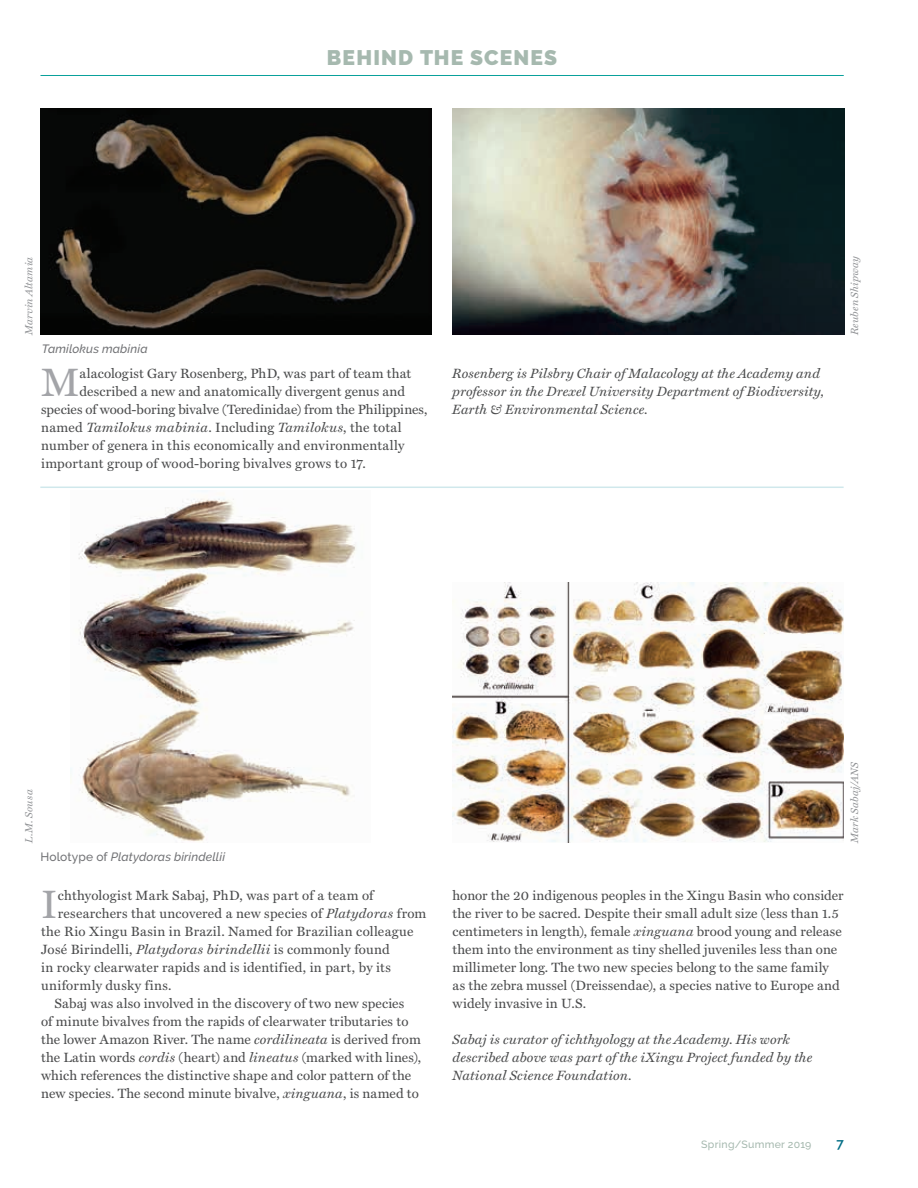
<style>
.page{position:relative;width:918px;height:1188px;background:#fff}
.page>*{position:absolute;margin:0;border:0;box-sizing:border-box;transform-origin:0 0}
.t1{font:39.9px "Miller Text Roman";color:#a3a4a8}
.t2{font:900 21px "Raleway";letter-spacing:.055em;color:#a6b9af}
.t3{font:13.5px/18px "Miller Text Roman";letter-spacing:.01em;color:#4b4c4d}
.t4{font:italic 13.5px/18px "Miller Text";letter-spacing:.015em;color:#4b4c4d}
.t5{font:600 13.5px "Raleway";color:#016d85}
.t6{font:italic 500 12px "Raleway";letter-spacing:.015em;color:#717275}
.t7{font:italic 10.5px "Miller Text";letter-spacing:.02em;color:#919396}
.t8{font:500 10.5px "Raleway";letter-spacing:.03em;color:#a6b9af}
.s1{font-family:"Miller Text Roman";font-style:normal}
.s2{font-style:normal}
.s3{font-family:"Miller Text";font-style:italic}
</style>
<div class="page">
<hr style="left:40px;top:75px;width:804px;height:1px;background:#0aa19b">
<img style="left:70px;top:493px;width:286px;height:350px">
<img style="left:452px;top:582px;width:392px;height:261px">
<img style="left:453px;top:108px;width:391px;height:227px">
<img style="left:40px;top:108px;width:392px;height:227px">
<hr style="left:40px;top:487px;width:804px;height:1px;background:#d0e8ec">
<h2 class="t2" style="left:327px;top:46px;width:232px">BEHIND THE SCENES</h2>
<p class="t7" style="left:23px;top:335px;width:79px;rotate:-90deg">Marvin Altamia</p>
<p class="t6" style="left:42px;top:342px;width:107px">Tamilokus mabinia</p>
<h1 class="t1" style="left:41px;top:359px;width:40px">M</h1>
<p class="t3" style="left:80px;top:364px;width:333px">alacologist Gary Rosenberg, PhD, was part of team that</p>
<p class="t3" style="left:80px;top:382px;width:327px">described a new and anatomically divergent genus and</p>
<p class="t3" style="left:41px;top:400px;width:388px">species of wood-boring bivalve (Teredinidae) from the Philippines,</p>
<p class="t4" style="left:41px;top:418px;width:362px"><span class="s1">named</span> Tamilokus mabinia<span class="s1">. Including</span> Tamilokus<span class="s1">, the total</span></p>
<p class="t3" style="left:41px;top:436px;width:365px">number of genera in this economically and environmentally important group of wood-boring bivalves grows to 17.</p>
<p class="t4" style="left:452px;top:364px;width:373px">Rosenberg is Pilsbry Chair of Malacology at the Academy and professor in the Drexel University Department of Biodiversity,<br>Earth &amp; Environmental Science.</p>
<p class="t7" style="left:848px;top:335px;width:81px;rotate:-90deg">Reuben Shipway</p>
<p class="t7" style="left:23px;top:843px;width:55px;rotate:-90deg">L.M. Sousa</p>
<p class="t6" style="left:40px;top:850px;width:186px"><span class="s2">Holotype of</span> Platydoras birindellii</p>
<h1 class="t1" style="left:41px;top:881px;width:18px">I</h1>
<p class="t3" style="left:58px;top:886px;width:317px">chthyologist Mark Sabaj, PhD, was part of a team of</p>
<p class="t3" style="left:58px;top:904px;width:370px">researchers that uncovered a new species of <span class="s3">Platydoras</span> from</p>
<p class="t3" style="left:41px;top:922px;width:374px">the Rio Xingu Basin in Brazil. Named for Brazilian colleague</p>
<p class="t3" style="left:41px;top:940px;width:350px">José Birindelli, <span class="s3">Platydoras birindellii</span> is commonly found</p>
<p class="t3" style="left:41px;top:958px;width:351px">in rocky clearwater rapids and is identified, in part, by its</p>
<p class="t3" style="left:41px;top:976px;width:132px">uniformly dusky fins.</p>
<p class="t3" style="left:55px;top:994px;width:351px">Sabaj was also involved in the discovery of two new species</p>
<p class="t3" style="left:41px;top:1012px;width:369px">of minute bivalves from the rapids of clearwater tributaries to</p>
<p class="t3" style="left:41px;top:1030px;width:381px">the lower Amazon River. The name <span class="s3">cordilineata</span> is derived from</p>
<p class="t3" style="left:41px;top:1048px;width:382px">the Latin words <span class="s3">cordis</span> (heart) and <span class="s3">lineatus</span> (marked with lines),</p>
<p class="t3" style="left:41px;top:1066px;width:372px">which references the distinctive shape and color pattern of the</p>
<p class="t3" style="left:41px;top:1084px;width:379px">new species. The second minute bivalve, <span class="s3">xinguana</span>, is named to</p>
<p class="t7" style="left:848px;top:843px;width:83px;rotate:-90deg">Mark Sabaj/ANS</p>
<p class="t3" style="left:453px;top:886px;width:393px">honor the 20 indigenous peoples in the Xingu Basin who consider the river to be sacred. Despite their small adult size (less than 1.5 centimeters in length), female <span class="s3">xinguana</span> brood young and release them into the environment as tiny shelled juveniles less than one millimeter long. The two new species belong to the same family as the zebra mussel (Dreissendae), a species native to Europe and widely invasive in U.S.</p>
<p class="t4" style="left:453px;top:1030px;width:361px">Sabaj is curator of ichthyology at the Academy. His work described above was part of the iXingu Project funded by the<br>National Science Foundation.</p>
<p class="t8" style="left:701px;top:1138px;width:112px">Spring/Summer 2019</p>
<p class="t5" style="left:836px;top:1135px;width:9px">7</p>
</div>
